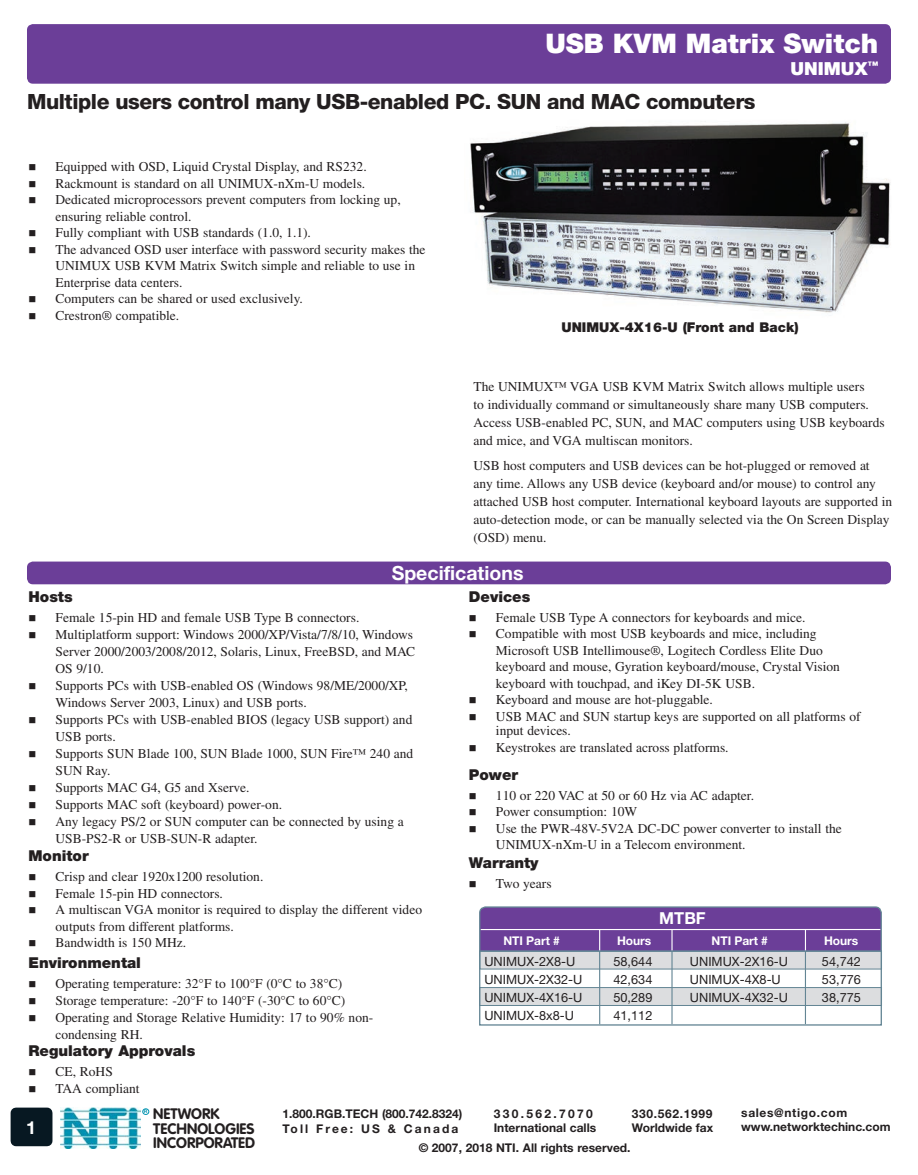
<style>
.page{position:relative;width:918px;height:1175px;background:#fff}
.page>*{position:absolute;margin:0;border:0;box-sizing:border-box;transform-origin:0 0}
.t1{font:900 27px "Helvetica Neue LT Std";color:#fff}
.Sub-head{font:800 21px "Helvetica Neue LT Std";letter-spacing:-.02em;color:#231f20}
.Page_Bar_Header{font:700 19.5px "Helvetica Neue LT Std";color:#fff}
.Title-sub{font:900 18px "Helvetica Neue LT Std";color:#fff}
.t2{font:700 18px "Helvetica Neue LT Std";color:#fff}
.t3{font:700 16.5px "Helvetica Neue LT Std";color:#fff}
.Body_Sub_Header{font:900 15px "Helvetica Neue LT Std";color:#231f20}
.t4{font:700 15px/14.7px "VAG Rounded Std";color:#231f20}
._1st_Level_Bullet{font:13.5px/16.5px "Times LT Std";color:#231f20}
.F___A_Paragraph{font:13.5px/18px "Times LT Std";color:#231f20}
.Product_Sub_Header{font:900 13.5px "Helvetica Neue LT Std";color:#231f20}
.t5{font:12.75px "Helvetica Neue LT Std";color:#231f20}
.t6{font:700 12px "Helvetica Neue LT Std";color:#231f20}
.t7{font:700 12px "Helvetica Neue LT Std";letter-spacing:.055em;color:#231f20}
.t8{font:700 12px "Helvetica Neue LT Std";letter-spacing:-.005em;color:#fff}
.t9{font:700 12px "Helvetica Neue LT Std";letter-spacing:.175em;color:#231f20}
.t10{font:700 12px "Helvetica Neue LT Std";letter-spacing:.195em;color:#231f20}
.t11{font:700 4.95px "Helvetica Neue LT Std";color:#0093b0}
</style>
<div class="page">
<div style="left:142px;top:1108px;width:7px;height:6px;border:1px solid #0093b0;border-radius:50%"></div>
<img style="left:60px;top:1107px;width:81px;height:41px">
<div style="left:11px;top:1107px;width:41px;height:39px;background:#071822"></div>
<div style="left:27px;top:24px;width:864px;height:60px;background:#6b3e98;border-radius:6px"></div>
<div style="left:27px;top:561px;width:864px;height:23px;background:#6b3e98;border-radius:6px"></div>
<img style="left:470px;top:121px;width:420px;height:192px">
<div style="left:479px;top:987px;width:403px;height:18px;background:#dcdddf;border:1px solid #638594"></div>
<div style="left:480px;top:907px;width:401px;height:53px;background:#6b3e98;border-radius:6px"></div>
<div style="left:479px;top:906px;width:403px;height:55px;border:1px solid #638594;border-radius:6px"></div>
<div style="left:480px;top:950px;width:402px;height:19px;background:#dcdddf"></div>
<hr style="left:481px;top:929px;width:399px;height:1px;background:#fff">
<svg style="left:599px;top:930px;width:1px;height:20px"></svg>
<hr style="left:671px;top:929px;width:2px;height:21px;background:#fff">
<svg style="left:805px;top:930px;width:1px;height:20px"></svg>
<hr style="left:599px;top:950px;width:1px;height:74px;background:#638594">
<hr style="left:671px;top:951px;width:2px;height:73px;background:#638594">
<hr style="left:805px;top:951px;width:1px;height:73px;background:#638594">
<div style="left:479px;top:950px;width:403px;height:75px;border:1px solid #638594"></div>
<p class="t1" style="left:545px;top:28px;width:335px">USB KVM Matrix Switch</p>
<p class="Title-sub" style="left:791px;top:58px;width:89px">UNIMUX<sup>™</sup></p>
<p class="Sub-head" style="left:27px;top:88px;width:730px">Multiple users control many USB-enabled PC, SUN and MAC computers</p>
<p class="_1st_Level_Bullet" style="left:55px;top:158px;width:313px">Equipped with OSD, Liquid Crystal Display, and RS232.</p>
<p class="_1st_Level_Bullet" style="left:55px;top:175px;width:311px">Rackmount is standard on all UNIMUX-nXm-U models.</p>
<p class="_1st_Level_Bullet" style="left:55px;top:191px;width:347px">Dedicated microprocessors prevent computers from locking up, ensuring reliable control.</p>
<p class="_1st_Level_Bullet" style="left:55px;top:224px;width:257px">Fully compliant with USB standards (1.0, 1.1).</p>
<p class="_1st_Level_Bullet" style="left:55px;top:241px;width:372px">The advanced OSD user interface with password security makes the<br>UNIMUX USB KVM Matrix Switch simple and reliable to use in<br>Enterprise data centers.</p>
<p class="_1st_Level_Bullet" style="left:55px;top:290px;width:249px">Computers can be shared or used exclusively.</p>
<p class="_1st_Level_Bullet" style="left:55px;top:307px;width:125px">Crestron® compatible.</p>
<p class="Product_Sub_Header" style="left:561px;top:319px;width:239px">UNIMUX-4X16-U (Front and Back)</p>
<p class="F___A_Paragraph" style="left:473px;top:377px;width:413px">The UNIMUX™ VGA USB KVM Matrix Switch allows multiple users<br>to individually command or simultaneously share many USB computers.<br>Access USB-enabled PC, SUN, and MAC computers using USB keyboards and mice, and VGA multiscan monitors.</p>
<p class="F___A_Paragraph" style="left:473px;top:456px;width:420px">USB host computers and USB devices can be hot-plugged or removed at any time. Allows any USB device (keyboard and/or mouse) to control any attached USB host computer. International keyboard layouts are supported in auto-detection mode, or can be manually selected via the On Screen Display (OSD) menu.</p>
<p class="Page_Bar_Header" style="left:392px;top:561px;width:133px">Specifications</p>
<p class="Body_Sub_Header" style="left:28px;top:587px;width:46px">Hosts</p>
<p class="_1st_Level_Bullet" style="left:56px;top:609px;width:305px">Female 15-pin HD and female USB Type B connectors.</p>
<p class="_1st_Level_Bullet" style="left:56px;top:626px;width:361px;line-height:17px">Multiplatform support: Windows 2000/XP/Vista/7/8/10, Windows<br>Server 2000/2003/2008/2012, Solaris, Linux, FreeBSD, and MAC<br>OS 9/10.</p>
<p class="_1st_Level_Bullet" style="left:56px;top:677px;width:354px;line-height:17px">Supports PCs with USB-enabled OS (Windows 98/ME/2000/XP,<br>Windows Server 2003, Linux) and USB ports.</p>
<p class="_1st_Level_Bullet" style="left:56px;top:711px;width:358px;line-height:17px">Supports PCs with USB-enabled BIOS (legacy USB support) and<br>USB ports.</p>
<p class="_1st_Level_Bullet" style="left:56px;top:744px;width:359px;line-height:17px">Supports SUN Blade 100, SUN Blade 1000, SUN Fire™ 240 and<br>SUN Ray.</p>
<p class="_1st_Level_Bullet" style="left:56px;top:779px;width:196px">Supports MAC G4, G5 and Xserve.</p>
<p class="_1st_Level_Bullet" style="left:56px;top:796px;width:228px">Supports MAC soft (keyboard) power-on.</p>
<p class="_1st_Level_Bullet" style="left:56px;top:812px;width:350px;line-height:17px">Any legacy PS/2 or SUN computer can be connected by using a<br>USB-PS2-R or USB-SUN-R adapter.</p>
<p class="Body_Sub_Header" style="left:28px;top:847px;width:62px">Monitor</p>
<p class="_1st_Level_Bullet" style="left:56px;top:868px;width:209px">Crisp and clear 1920x1200 resolution.</p>
<p class="_1st_Level_Bullet" style="left:56px;top:885px;width:169px">Female 15-pin HD connectors.</p>
<p class="_1st_Level_Bullet" style="left:56px;top:901px;width:368px">A multiscan VGA monitor is required to display the different video outputs from different platforms.</p>
<p class="_1st_Level_Bullet" style="left:56px;top:934px;width:132px">Bandwidth is 150 MHz.</p>
<p class="Body_Sub_Header" style="left:28px;top:953px;width:114px">Environmental</p>
<p class="_1st_Level_Bullet" style="left:56px;top:975px;width:288px">Operating temperature: 32°F to 100°F (0°C to 38°C)</p>
<p class="_1st_Level_Bullet" style="left:56px;top:992px;width:291px">Storage temperature: -20°F to 140°F (-30°C to 60°C)</p>
<p class="_1st_Level_Bullet" style="left:56px;top:1008px;width:319px;line-height:17px">Operating and Storage Relative Humidity: 17 to 90% non&shy;condensing RH.</p>
<p class="Body_Sub_Header" style="left:28px;top:1041px;width:168px">Regulatory Approvals</p>
<p class="_1st_Level_Bullet" style="left:56px;top:1063px;width:59px">CE, RoHS</p>
<p class="_1st_Level_Bullet" style="left:56px;top:1080px;width:86px">TAA compliant</p>
<p class="Body_Sub_Header" style="left:469px;top:588px;width:63px">Devices</p>
<p class="_1st_Level_Bullet" style="left:496px;top:609px;width:311px">Female USB Type A connectors for keyboards and mice.</p>
<p class="_1st_Level_Bullet" style="left:496px;top:625px;width:346px">Compatible with most USB keyboards and mice, including Microsoft USB Intellimouse®, Logitech Cordless Elite Duo keyboard and mouse, Gyration keyboard/mouse, Crystal Vision keyboard with touchpad, and iKey DI-5K USB.</p>
<p class="_1st_Level_Bullet" style="left:496px;top:691px;width:219px">Keyboard and mouse are hot-pluggable.</p>
<p class="_1st_Level_Bullet" style="left:496px;top:710px;width:366px;line-height:13.5px">USB MAC and SUN startup keys are supported on all platforms of input devices.</p>
<p class="_1st_Level_Bullet" style="left:496px;top:739px;width:234px">Keystrokes are translated across platforms.</p>
<p class="Body_Sub_Header" style="left:469px;top:765px;width:51px">Power</p>
<p class="_1st_Level_Bullet" style="left:496px;top:786px;width:260px">110 or 220 VAC at 50 or 60 Hz via AC adapter.</p>
<p class="_1st_Level_Bullet" style="left:496px;top:803px;width:143px">Power consumption: 10W</p>
<p class="_1st_Level_Bullet" style="left:496px;top:819px;width:347px">Use the PWR-48V-5V2A DC-DC power converter to install the<br>UNIMUX-nXm-U in a Telecom environment.</p>
<p class="Body_Sub_Header" style="left:469px;top:853px;width:71px">Warranty</p>
<p class="_1st_Level_Bullet" style="left:496px;top:874px;width:57px">Two years</p>
<p class="t3" style="left:659px;top:908px;width:48px">MTBF</p>
<p class="t8" style="left:503px;top:932px;width:58px">NTI Part #</p>
<p class="t8" style="left:617px;top:932px;width:36px">Hours</p>
<p class="t8" style="left:712px;top:932px;width:58px">NTI Part #</p>
<p class="t8" style="left:824px;top:932px;width:36px">Hours</p>
<p class="t5" style="left:484px;top:953px;width:92px">UNIMUX-2X8-U</p>
<p class="t5" style="left:613px;top:953px;width:40px">58,644</p>
<p class="t5" style="left:690px;top:953px;width:99px">UNIMUX-2X16-U</p>
<p class="t5" style="left:822px;top:953px;width:40px">54,742</p>
<p class="t5" style="left:484px;top:971px;width:99px">UNIMUX-2X32-U</p>
<p class="t5" style="left:613px;top:971px;width:40px">42,634</p>
<p class="t5" style="left:690px;top:971px;width:92px">UNIMUX-4X8-U</p>
<p class="t5" style="left:822px;top:971px;width:40px">53,776</p>
<p class="t5" style="left:484px;top:989px;width:99px">UNIMUX-4X16-U</p>
<p class="t5" style="left:613px;top:989px;width:40px">50,289</p>
<p class="t5" style="left:690px;top:989px;width:99px">UNIMUX-4X32-U</p>
<p class="t5" style="left:822px;top:989px;width:40px">38,775</p>
<p class="t5" style="left:484px;top:1007px;width:91px">UNIMUX-8x8-U</p>
<p class="t5" style="left:613px;top:1007px;width:40px">41,112</p>
<p class="t11" style="left:144px;top:1108px;width:5px">R</p>
<p class="t4" style="left:153px;top:1107px;width:103px">NETWORK<br>TECHNOLOGIES<br>INCORPORATED</p>
<p class="t7" style="left:741px;top:1105px;width:108px">sales@ntigo.com</p>
<p class="t10" style="left:494px;top:1106px;width:101px">330.562.7070</p>
<p class="t6" style="left:494px;top:1120px;width:104px">International calls</p>
<p class="t7" style="left:632px;top:1106px;width:82px">330.562.1999</p>
<p class="t6" style="left:632px;top:1120px;width:83px">Worldwide fax</p>
<p class="t6" style="left:283px;top:1106px;width:181px">1.800.RGB.TECH (800.742.8324)</p>
<p class="t9" style="left:283px;top:1120px;width:177px">Toll Free: US &amp; Canada</p>
<p class="t2" style="left:26px;top:1116px;width:12px">1</p>
<p class="t6" style="left:741px;top:1119px;width:151px">www.networktechinc.com</p>
<p class="t6" style="left:419px;top:1140px;width:213px">© 2007, 2018 NTI. All rights reserved.</p>
</div>
